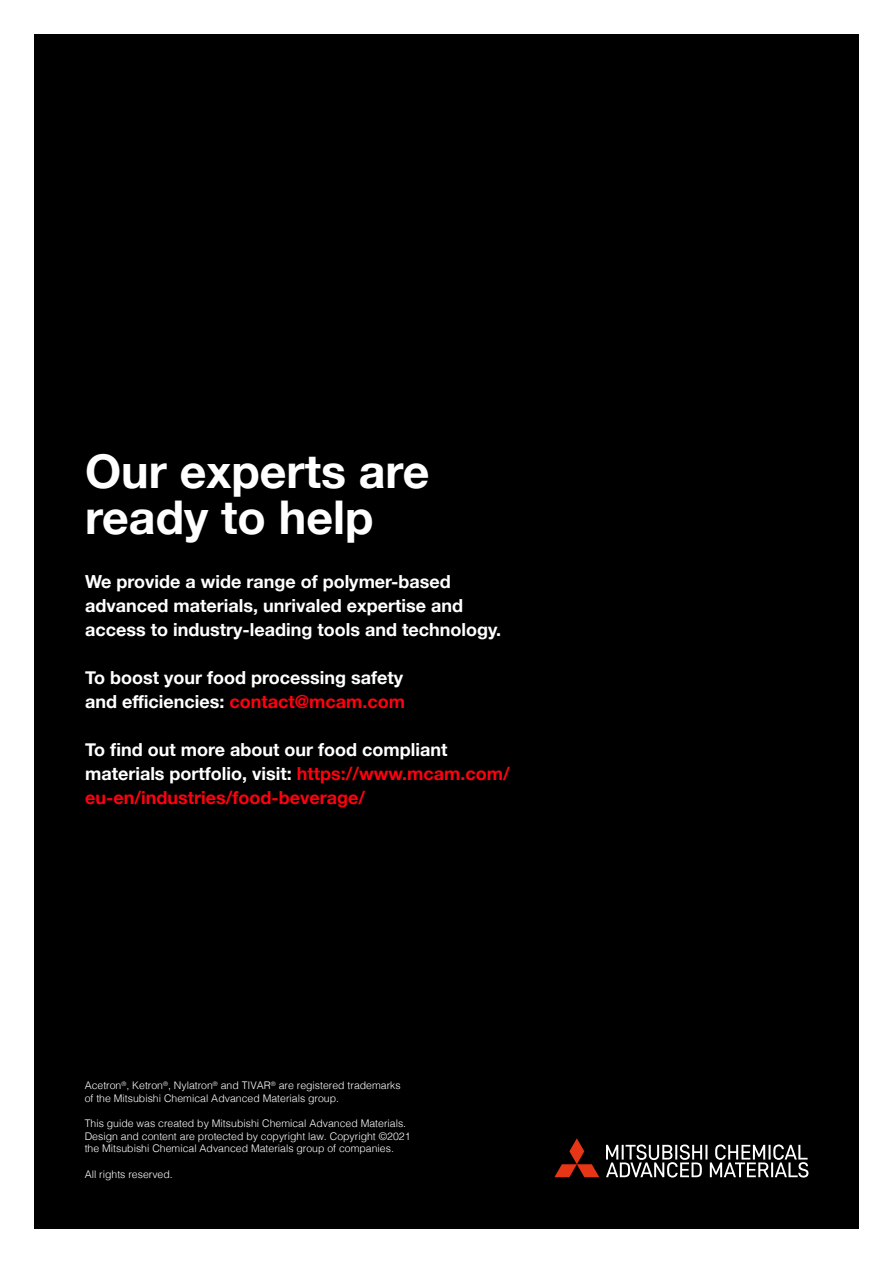
<style>
.page{position:relative;width:893px;height:1263px;background:#fff}
.page>*{position:absolute;margin:0;border:0;box-sizing:border-box;transform-origin:0 0}
.t1{font:700 46.5px/46.5px "Helvetica Neue";color:#fff}
.t2{font:700 18px/24px "Helvetica Neue";color:#fff}
.t3{font:300 10.5px/12.6px "Helvetica";color:#fff}
.s1{color:#ff000f}
</style>
<div class="page">
<div style="left:34px;top:34px;width:825px;height:1195px;background:#000"></div>
<svg style="left:554px;top:1138px;width:45px;height:39px"></svg>
<svg style="left:606px;top:1144px;width:202px;height:33px"></svg>
<h1 class="t1" style="left:85px;top:449px;width:346px">Our experts are ready to help</h1>
<h2 class="t2" style="left:85px;top:570px;width:417px">We provide a wide range of polymer-based advanced materials, unrivaled expertise and access to industry-leading tools and technology.</h2>
<h2 class="t2" style="left:85px;top:666px;width:322px">To boost your food processing safety and efficiencies: <span class="s1">contact@mcam.com</span></h2>
<h2 class="t2" style="left:85px;top:738px;width:426px">To find out more about our food compliant materials portfolio, visit: <span class="s1">https://www.mcam.com/ eu-en/industries/food-beverage/</span></h2>
<p class="t3" style="left:85px;top:1078px;width:318px">Acetron<sup>®</sup>, Ketron<sup>®</sup>, Nylatron<sup>®</sup> and TIVAR<sup>®</sup> are registered trademarks of the Mitsubishi Chemical Advanced Materials group.</p>
<p class="t3" style="left:85px;top:1116px;width:327px">This guide was created by Mitsubishi Chemical Advanced Materials.<br>Design and content are protected by copyright law. Copyright ©2021 the Mitsubishi Chemical Advanced Materials group of companies.</p>
<p class="t3" style="left:85px;top:1167px;width:90px">All rights reserved.</p>
</div>
